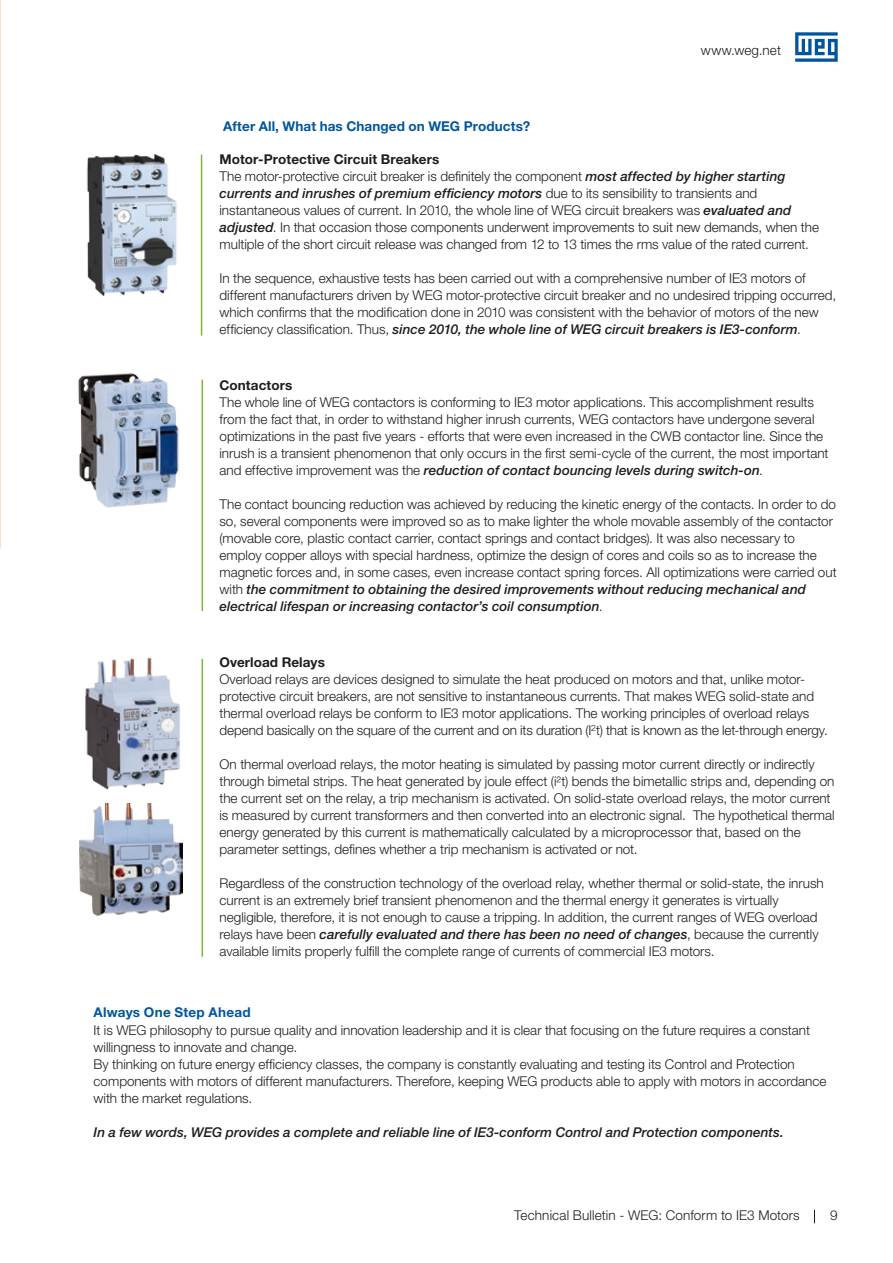
<style>
.page{position:relative;width:893px;height:1263px;background:#fff}
.page>*{position:absolute;margin:0;border:0;box-sizing:border-box;transform-origin:0 0}
.t1{font:300 13.5px/17px "Helvetica Neue LT Pro";color:#1d1d1b}
.t2{font:italic 500 13.5px "Helvetica Neue LT Pro";color:#1d1d1b}
.t3{font:700 13.5px "Helvetica Neue LT Pro";letter-spacing:.01em;color:#00569e}
.t4{font:700 13.5px "Helvetica Neue LT Pro";letter-spacing:.005em;color:#1d1d1b}
.s1{font-weight:700}
.s2{font-weight:500;font-style:italic}
</style>
<div class="page">
<svg style="left:795px;top:32px;width:43px;height:30px"></svg>
<svg style="left:814px;top:1210px;width:1px;height:13px"></svg>
<hr style="left:202px;top:380px;width:1px;height:231px;background:#7ab937">
<hr style="left:202px;top:659px;width:1px;height:298px;background:#7ab937">
<img style="left:78px;top:376px;width:101px;height:132px">
<hr style="left:201px;top:154px;width:1px;height:182px;background:#7ab937">
<img style="left:82px;top:154px;width:97px;height:224px">
<img style="left:85px;top:659px;width:95px;height:131px">
<img style="left:79px;top:803px;width:103px;height:113px">
<p class="t3" style="left:223px;top:118px;width:309px">After All, What has Changed on WEG Products?</p>
<p class="t1" style="left:701px;top:41px;width:82px">www.weg.net</p>
<p class="t1" style="left:220px;top:151px;width:601px"><span class="s1">Motor-Protective Circuit Breakers<br></span>The motor-protective circuit breaker is definitely the component <span class="s2">most affected by higher starting currents and inrushes of premium efficiency motors</span> due to its sensibility to transients and instantaneous values of current. In 2010, the whole line of WEG circuit breakers was <span class="s2">evaluated and adjusted</span>. In that occasion those components underwent improvements to suit new demands, when the multiple of the short circuit release was changed from 12 to 13 times the rms value of the rated current.</p>
<p class="t1" style="left:220px;top:270px;width:618px">In the sequence, exhaustive tests has been carried out with a comprehensive number of IE3 motors of different manufacturers driven by WEG motor-protective circuit breaker and no undesired tripping occurred, which confirms that the modification done in 2010 was consistent with the behavior of motors of the new efficiency classification. Thus, <span class="s2">since 2010, the whole line of WEG circuit breakers is IE3-conform</span>.</p>
<p class="t4" style="left:220px;top:377px;width:74px">Contactors</p>
<p class="t1" style="left:220px;top:393px;width:611px">The whole line of WEG contactors is conforming to IE3 motor applications. This accomplishment results from the fact that, in order to withstand higher inrush currents, WEG contactors have undergone several optimizations in the past five years - efforts that were even increased in the CWB contactor line. Since the inrush is a transient phenomenon that only occurs in the first semi-cycle of the current, the most important and effective improvement was the <span class="s2">reduction of contact bouncing levels during switch-on</span>.</p>
<p class="t1" style="left:220px;top:495px;width:619px">The contact bouncing reduction was achieved by reducing the kinetic energy of the contacts. In order to do so, several components were improved so as to make lighter the whole movable assembly of the contactor (movable core, plastic contact carrier, contact springs and contact bridges). It was also necessary to employ copper alloys with special hardness, optimize the design of cores and coils so as to increase the magnetic forces and, in some cases, even increase contact spring forces. All optimizations were carried out with <span class="s2">the commitment to obtaining the desired improvements without reducing mechanical and electrical lifespan or increasing contactor’s coil consumption</span>.</p>
<p class="t4" style="left:220px;top:653px;width:107px">Overload Relays</p>
<p class="t1" style="left:220px;top:670px;width:610px">Overload relays are devices designed to simulate the heat produced on motors and that, unlike motor&shy;protective circuit breakers, are not sensitive to instantaneous currents. That makes WEG solid-state and thermal overload relays be conform to IE3 motor applications. The working principles of overload relays depend basically on the square of the current and on its duration (I<sup>2</sup>t) that is known as the let-through energy.</p>
<p class="t1" style="left:220px;top:755px;width:617px">On thermal overload relays, the motor heating is simulated by passing motor current directly or indirectly through bimetal strips. The heat generated by joule effect (i²t) bends the bimetallic strips and, depending on the current set on the relay, a trip mechanism is activated. On solid-state overload relays, the motor current is measured by current transformers and then converted into an electronic signal. The hypothetical thermal energy generated by this current is mathematically calculated by a microprocessor that, based on the parameter settings, defines whether a trip mechanism is activated or not.</p>
<p class="t1" style="left:220px;top:874px;width:606px">Regardless of the construction technology of the overload relay, whether thermal or solid-state, the inrush current is an extremely brief transient phenomenon and the thermal energy it generates is virtually negligible, therefore, it is not enough to cause a tripping. In addition, the current ranges of WEG overload relays have been <span class="s2">carefully evaluated and there has been no need of changes</span>, because the currently available limits properly fulfill the complete range of currents of commercial IE3 motors.</p>
<p class="t3" style="left:94px;top:1004px;width:159px">Always One Step Ahead</p>
<p class="t1" style="left:94px;top:1021px;width:734px">It is WEG philosophy to pursue quality and innovation leadership and it is clear that focusing on the future requires a constant willingness to innovate and change.<br>By thinking on future energy efficiency classes, the company is constantly evaluating and testing its Control and Protection components with motors of different manufacturers. Therefore, keeping WEG products able to apply with motors in accordance with the market regulations.</p>
<p class="t2" style="left:94px;top:1124px;width:692px">In a few words, WEG provides a complete and reliable line of IE3-conform Control and Protection components.</p>
<p class="t1" style="left:514px;top:1207px;width:287px">Technical Bulletin - WEG: Conform to IE3 Motors</p>
<p class="t1" style="left:830px;top:1207px;width:9px">9</p>
</div>
